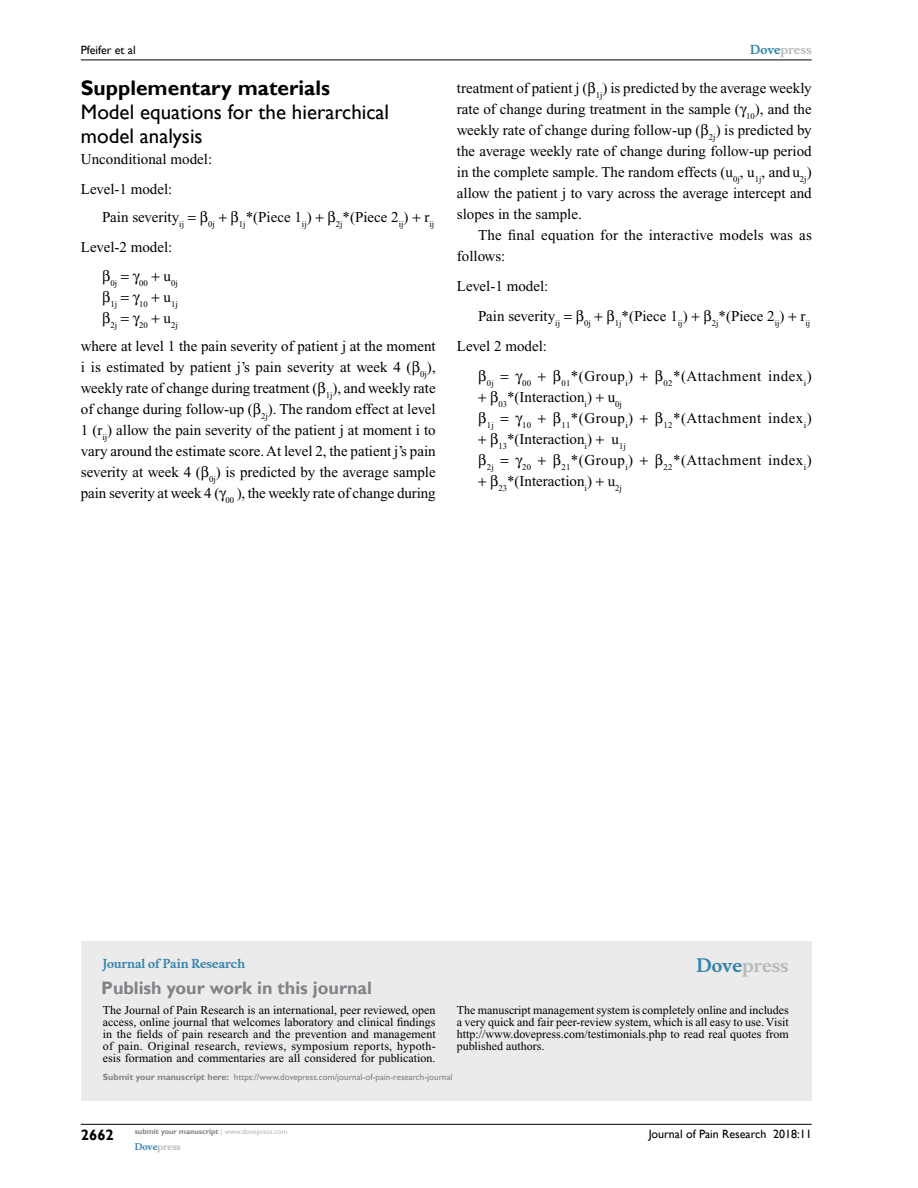
<style>
.page{position:relative;width:918px;height:1188px;background:#fff}
.page>*{position:absolute;margin:0;border:0;box-sizing:border-box;transform-origin:0 0}
.t1{font:21px/24px "Gill Sans";color:#000}
.t2{font:700 21px "Gill Sans";color:#000}
.t3{font:700 18px "Gill Sans";color:#808285}
.t4{font:700 18px "Musee";color:#b8babc}
.t5{font:15px/21px "Times New Roman";color:#000}
.t6{font:15px "Times New Roman";letter-spacing:.035em;color:#000}
.t7{font:700 15px "Gill Sans";color:#000}
.t8{font:12px/12px "Times New Roman";color:#000;text-align:justify}
.t9{font:12px "Gill Sans";color:#000}
.t10{font:700 12px "Musee";color:#3785ad}
.t11{font:700 12px "Musee";color:#b8babc}
.t12{font:9px "Gill Sans";color:#808285}
.t13{font:700 9px "Musee";color:#b8babc}
.t14{font:8.7px "Times New Roman";color:#000}
.t15{font:700 7.5px "Gill Sans";color:#808285}
.s1{color:#3785ad}
.s2{font-weight:700}
.s3{font-weight:400;color:#b8babc}
</style>
<div class="page">
<div style="left:81px;top:941px;width:731px;height:159px;background:#ebebec"></div>
<hr style="left:81px;top:1124px;width:731px;height:1px;background:#000">
<hr style="left:81px;top:60px;width:731px;height:1px;background:#000">
<p class="t9" style="left:81px;top:43px;width:56px">Pfeifer et al</p>
<h1 class="t2" style="left:81px;top:75px;width:251px">Supplementary materials</h1>
<h1 class="t1" style="left:81px;top:100px;width:310px">Model equations for the hierarchical model analysis</h1>
<p class="t5" style="left:81px;top:144px;width:133px;line-height:30px">Unconditional model:<br>Level-1 model:</p>
<p class="t5" style="left:102px;top:207px;width:83px">Pain severity<sub>ij</sub></p>
<p class="t14" style="left:208px;top:220px;width:8px">0j</p>
<p class="t5" style="left:239px;top:207px;width:74px"><sub>1j</sub>*(Piece 1<sub>ij</sub>)</p>
<p class="t5" style="left:336px;top:207px;width:100px"><sub>2j</sub>*(Piece 2<sub>ij</sub>) r<sub>ij</sub></p>
<p class="t5" style="left:81px;top:237px;width:93px">Level-2 model:</p>
<p class="t14" style="left:110px;top:278px;width:8px">0j</p>
<p class="t14" style="left:139px;top:278px;width:40px">00 <sup>u</sup>0j</p>
<p class="t14" style="left:110px;top:299px;width:8px">1j</p>
<p class="t14" style="left:139px;top:299px;width:40px">10 <sup>u</sup>1j</p>
<p class="t14" style="left:110px;top:320px;width:8px">2j</p>
<p class="t14" style="left:139px;top:320px;width:40px">20 <sup>u</sup>2j</p>
<p class="t5" style="left:81px;top:336px;width:356px;text-align:justify">where at level 1 the pain severity of patient j at the moment i is estimated by patient j’s pain severity at week 4 ( <sub>0j</sub>), weekly rate of change during treatment ( <sub>1j</sub>), and weekly rate of change during follow-up ( <sub>2j</sub>). The random effect at level 1 (r<sub>ij</sub>) allow the pain severity of the patient j at moment i to vary around the estimate score. At level 2, the patient j’s pain severity at week 4 ( <sub>0j</sub>) is predicted by the average sample pain severity at week 4 ( <sub>00</sub> ), the weekly rate of change during</p>
<p class="t11" style="left:750px;top:43px;width:63px"><span class="s1">Dove</span>press</p>
<p class="t5" style="left:457px;top:77px;width:356px;text-align:justify">treatment of patient j ( <sub>1j</sub>) is predicted by the average weekly rate of change during treatment in the sample ( <sub>10</sub>), and the weekly rate of change during follow-up ( <sub>2j</sub>) is predicted by the average weekly rate of change during follow-up period in the complete sample. The random effects (u<sub>0j</sub>, u<sub>1j</sub>, and u<sub>2j</sub>) allow the patient j to vary across the average intercept and slopes in the sample.</p>
<p class="t5" style="left:457px;top:224px;width:356px;text-indent:21px">The final equation for the interactive models was as follows:</p>
<p class="t5" style="left:478px;top:271px;width:83px;line-height:30px;text-indent:-21px">Level-1 model:<br>Pain severity<sub>ij</sub></p>
<p class="t14" style="left:584px;top:318px;width:8px">0j</p>
<p class="t5" style="left:615px;top:305px;width:74px"><sub>1j</sub>*(Piece 1<sub>ij</sub>)</p>
<p class="t5" style="left:712px;top:305px;width:100px"><sub>2j</sub>*(Piece 2<sub>ij</sub>) r<sub>ij</sub></p>
<p class="t5" style="left:457px;top:335px;width:92px">Level 2 model:</p>
<p class="t14" style="left:487px;top:378px;width:9px">0j</p>
<p class="t14" style="left:522px;top:378px;width:11px">00</p>
<p class="t5" style="left:561px;top:365px;width:73px"><sub>01</sub>*(Group<sub>i</sub>)</p>
<p class="t6" style="left:664px;top:367px;width:150px"><sub>02</sub>*(Attachment index<sub>i</sub>)</p>
<p class="t5" style="left:498px;top:386px;width:125px"><sub>03</sub>*(Interaction<sub>i</sub>) u<sub>0j</sub></p>
<p class="t14" style="left:487px;top:420px;width:9px">1j</p>
<p class="t14" style="left:522px;top:420px;width:11px">10</p>
<p class="t5" style="left:561px;top:407px;width:73px"><sub>11</sub>*(Group<sub>i</sub>)</p>
<p class="t6" style="left:664px;top:409px;width:150px"><sub>12</sub>*(Attachment index<sub>i</sub>)</p>
<p class="t5" style="left:498px;top:428px;width:95px"><sub>13</sub>*(Interaction<sub>i</sub>)</p>
<p class="t14" style="left:612px;top:441px;width:16px"><sup>u</sup>1j</p>
<p class="t14" style="left:487px;top:462px;width:9px">2j</p>
<p class="t14" style="left:522px;top:462px;width:11px">20</p>
<p class="t5" style="left:561px;top:449px;width:73px"><sub>21</sub>*(Group<sub>i</sub>)</p>
<p class="t6" style="left:664px;top:451px;width:150px"><sub>22</sub>*(Attachment index<sub>i</sub>)</p>
<p class="t5" style="left:498px;top:470px;width:125px"><sub>23</sub>*(Interaction<sub>i</sub>) u<sub>2j</sub></p>
<p class="t10" style="left:103px;top:956px;width:144px">Journal of Pain Research</p>
<p class="t3" style="left:101px;top:977px;width:272px">Publish your work in this journal</p>
<p class="t4" style="left:697px;top:955px;width:94px"><span class="s1">Dove</span>press</p>
<p class="t8" style="left:103px;top:1004px;width:335px">The Journal of Pain Research is an international, peer reviewed, open access, online journal that welcomes laboratory and clinical findings in the fields of pain research and the prevention and management of pain. Original research, reviews, symposium reports, hypoth&shy;esis formation and commentaries are all considered for publication.</p>
<p class="t8" style="left:457px;top:1004px;width:334px">The manuscript management system is completely online and includes a very quick and fair peer-review system, which is all easy to use. Visit http://www.dovepress.com/testimonials.php to read real quotes from published authors.</p>
<p class="t12" style="left:103px;top:1072px;width:351px"><span class="s2">Submit your manuscript here:</span> https://www.dovepress.com/journal-of-pain-research-journal</p>
<p class="t7" style="left:81px;top:1126px;width:35px">2662</p>
<p class="t15" style="left:135px;top:1127px;width:154px">submit your manuscript <span class="s3">| www.dovepress.com</span></p>
<p class="t13" style="left:135px;top:1141px;width:48px"><span class="s1">Dove</span>press</p>
<p class="t9" style="left:649px;top:1127px;width:164px">Journal of Pain Research 2018:11</p>
</div>
